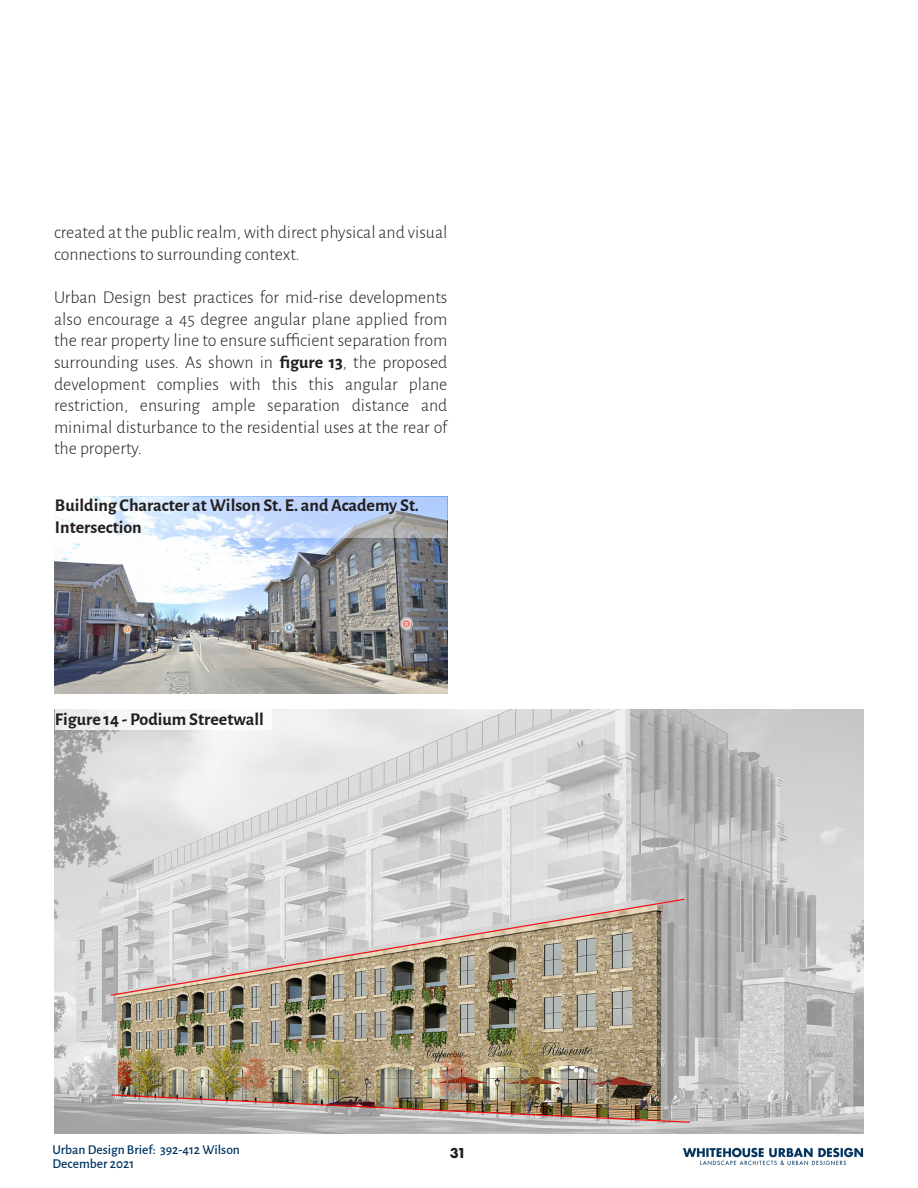
<style>
.page{position:relative;width:918px;height:1188px;background:#fff}
.page>*{position:absolute;margin:0;border:0;box-sizing:border-box;transform-origin:0 0}
.Paragraph_Style_1{font:300 18px/21.6px "Alegreya Sans";color:#231f20}
.Paragraph_Style_1-2{font:700 18px/21.6px "Alegreya Sans";color:#231f20}
.t1{font:700 15px "Futura PT";color:#231f20}
.t2{font:500 13.5px "Alegreya Sans";color:#003560}
.s1{font-weight:700}
</style>
<div class="page">
<img style="left:683px;top:1147px;width:181px;height:19px">
<img style="left:55px;top:709px;width:809px;height:425px">
<svg style="left:109px;top:898px;width:577px;height:99px;background:#bdb5aa"></svg>
<img style="left:110px;top:1094px;width:581px;height:29px">
<img style="left:55px;top:497px;width:392px;height:196px">
<svg style="left:55px;top:498px;width:392px;height:40px"></svg>
<div style="left:56px;top:708px;width:216px;height:22px;background:#f6f6f6"></div>
<p class="Paragraph_Style_1" style="left:54px;top:221px;width:395px">created at the public realm, with direct physical and visual connections to surrounding context.</p>
<p class="Paragraph_Style_1" style="left:54px;top:286px;width:395px;text-align:justify">Urban Design best practices for mid-rise developments also encourage a 45 degree angular plane applied from the rear property line to ensure sufficient separation from surrounding uses. As shown in <span class="s1">figure 13</span>, the proposed development complies with this this angular plane restriction, ensuring ample separation distance and minimal disturbance to the residential uses at the rear of the property.</p>
<p class="Paragraph_Style_1-2" style="left:55px;top:493px;width:365px">Building Character at Wilson St. E. and Academy St.<br>Intersection</p>
<p class="Paragraph_Style_1-2" style="left:55px;top:707px;width:210px">Figure 14 - Podium Streetwall</p>
<p class="t2" style="left:52px;top:1140px;width:189px">Urban Design Brief: 392-412 Wilson</p>
<p class="t1" style="left:450px;top:1143px;width:18px">31</p>
<p class="t2" style="left:52px;top:1155px;width:83px">December 2021</p>
</div>
